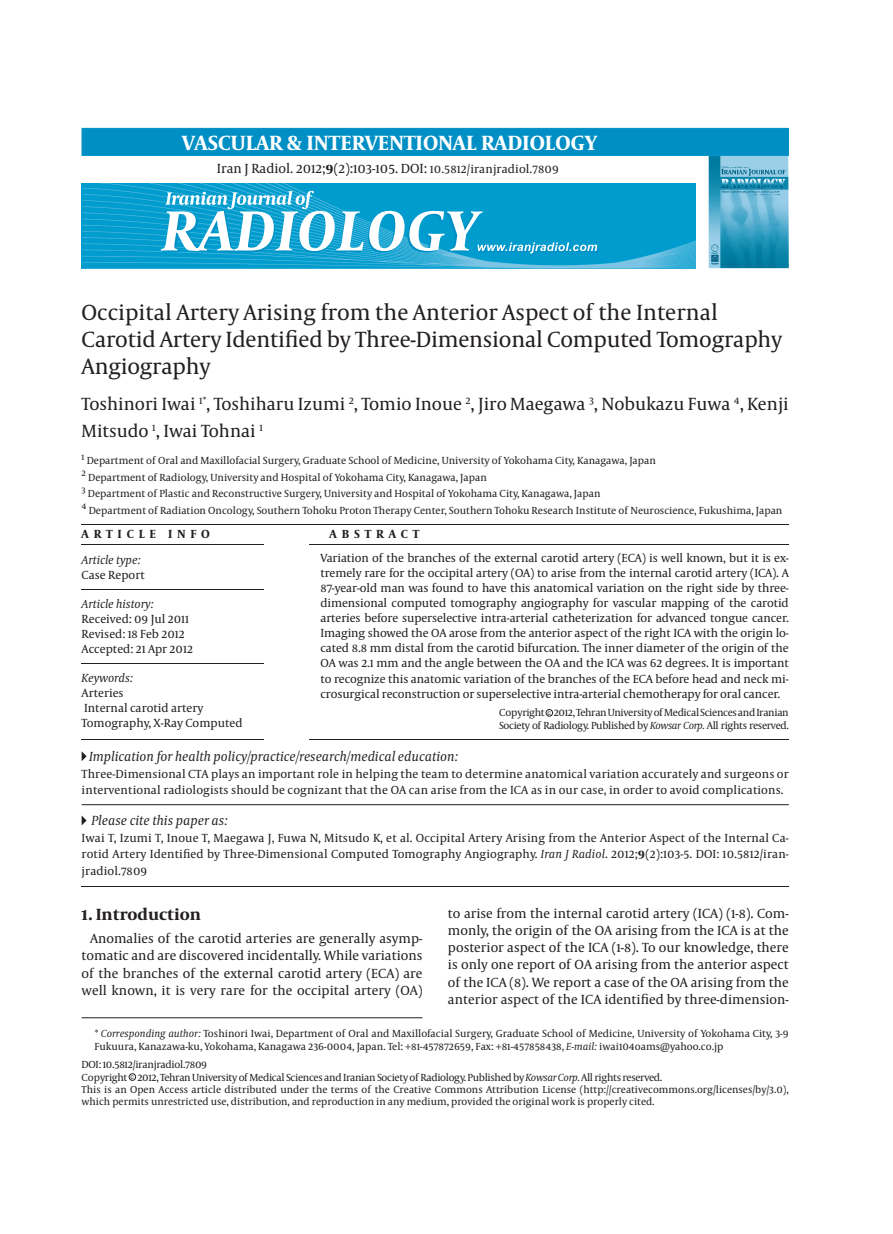
<style>
.page{position:relative;width:893px;height:1234px;background:#fff}
.page>*{position:absolute;margin:0;border:0;box-sizing:border-box;transform-origin:0 0}
.t1{font:22.5px/27px "Capitolium News";letter-spacing:-.01em;color:#231f20}
.t2{font:700 21px "Capitolium News";color:#fff}
.t3{font:18px/27px "Capitolium News";color:#231f20}
.t4{font:700 16.5px "Capitolium News";color:#231f20}
.t5{font:13.5px/17.2px "Capitolium News";color:#231f20;text-align:justify}
.t6{font:italic 13.5px "Capitolium News";color:#231f20}
.t7{font:12px/15px "Capitolium News";letter-spacing:.01em;color:#231f20}
.t8{font:italic 12px "Capitolium News";color:#231f20}
.t9{font:700 12px "Capitolium News";letter-spacing:.4em;color:#231f20}
.t10{font:10.5px/16.5px "Capitolium News";color:#231f20}
.t11{font:10.5px/12.6px "Capitolium News";letter-spacing:-.03em;color:#231f20}
.t12{font:10.35px/12.5px "Capitolium News";color:#231f20}
.s1{font-weight:700}
.s2{font-size:12px}
.s3{font-style:italic}
</style>
<div class="page">
<img style="left:709px;top:156px;width:80px;height:112px">
<div style="left:82px;top:128px;width:707px;height:28px;background:#008fc5;border:1px solid #008fc5"></div>
<img style="left:82px;top:183px;width:614px;height:86px">
<div style="left:129px;top:1073px;width:7px;height:7px;border:1px solid #231f20;border-radius:50%"></div>
<hr style="left:82px;top:1017px;width:340px;height:1px;background:#231f20">
<hr style="left:82px;top:524px;width:707px;height:1px;background:#231f20">
<hr style="left:82px;top:663px;width:182px;height:1px;background:#231f20">
<hr style="left:82px;top:589px;width:182px;height:1px;background:#231f20">
<hr style="left:82px;top:544px;width:182px;height:1px;background:#231f20">
<hr style="left:309px;top:544px;width:480px;height:1px;background:#231f20">
<hr style="left:82px;top:739px;width:182px;height:1px;background:#231f20">
<svg style="left:82px;top:751px;width:5px;height:10px"></svg>
<hr style="left:82px;top:804px;width:707px;height:1px;background:#231f20">
<hr style="left:309px;top:739px;width:480px;height:1px;background:#231f20">
<svg style="left:82px;top:816px;width:5px;height:9px"></svg>
<hr style="left:82px;top:885px;width:707px;height:1px;background:#231f20">
<div style="left:546px;top:709px;width:7px;height:7px;border:1px solid #231f20;border-radius:50%"></div>
<h2 class="t2" style="left:182px;top:131px;width:416px">VASCULAR &amp; INTERVENTIONAL RADIOLOGY</h2>
<p class="t5" style="left:217px;top:160px;width:343px">Iran J Radiol. 2012;<span class="s1">9</span>(2):103-105. DOI: <span class="s2">10.5812/iranjradiol.7809</span></p>
<h1 class="t1" style="left:82px;top:299px;width:702px">Occipital Artery Arising from the Anterior Aspect of the Internal<br>Carotid Artery Identified by Three-Dimensional Computed Tomography<br>Angiography</h1>
<h3 class="t3" style="left:82px;top:391px;width:709px">Toshinori Iwai <sup>1*</sup>, Toshiharu Izumi <sup>2</sup>, Tomio Inoue <sup>2</sup>, Jiro Maegawa <sup>3</sup>, Nobukazu Fuwa <sup>4</sup>, Kenji<br>Mitsudo <sup>1</sup>, Iwai Tohnai <sup>1</sup></h3>
<p class="t10" style="left:82px;top:452px;width:702px"><sup>1</sup> Department of Oral and Maxillofacial Surgery, Graduate School of Medicine, University of Yokohama City, Kanagawa, Japan<br><sup>2</sup> Department of Radiology, University and Hospital of Yokohama City, Kanagawa, Japan<br><sup>3</sup> Department of Plastic and Reconstructive Surgery, University and Hospital of Yokohama City, Kanagawa, Japan<br><sup>4</sup> Department of Radiation Oncology, Southern Tohoku Proton Therapy Center, Southern Tohoku Research Institute of Neuroscience, Fukushima, Japan</p>
<p class="t9" style="left:82px;top:527px;width:130px">ARTICLE INFO</p>
<p class="t8" style="left:82px;top:552px;width:61px">Article type:</p>
<p class="t7" style="left:82px;top:567px;width:65px">Case Report</p>
<p class="t8" style="left:82px;top:597px;width:74px">Article history:</p>
<p class="t7" style="left:82px;top:612px;width:113px">Received: 09 Jul 2011<br>Revised: 18 Feb 2012<br>Accepted: 21 Apr 2012</p>
<p class="t8" style="left:82px;top:671px;width:53px">Keywords:</p>
<p class="t7" style="left:82px;top:685px;width:162px">Arteries<br>Internal carotid artery<br>Tomography, X-Ray Computed</p>
<p class="t9" style="left:330px;top:527px;width:91px">ABSTRACT</p>
<p class="t7" style="left:320px;top:551px;width:470px;text-align:justify">Variation of the branches of the external carotid artery (ECA) is well known, but it is ex&shy;tremely rare for the occipital artery (OA) to arise from the internal carotid artery (ICA). A 87-year-old man was found to have this anatomical variation on the right side by three&shy;dimensional computed tomography angiography for vascular mapping of the carotid arteries before superselective intra-arterial catheterization for advanced tongue cancer.<br>Imaging showed the OA arose from the anterior aspect of the right ICA with the origin lo&shy;cated 8.8 mm distal from the carotid bifurcation. The inner diameter of the origin of the OA was 2.1 mm and the angle between the OA and the ICA was 62 degrees. It is important to recognize this anatomic variation of the branches of the ECA before head and neck mi&shy;crosurgical reconstruction or superselective intra-arterial chemotherapy for oral cancer.</p>
<p class="t11" style="left:499px;top:706px;width:291px">Copyright <sup>c</sup> 2012, Tehran University of Medical Sciences and Iranian<br>Society of Radiology. Published by <span class="s3">Kowsar Corp.</span> All rights reserved.</p>
<p class="t6" style="left:89px;top:749px;width:371px">Implication for health policy/practice/research/medical education:</p>
<p class="t7" style="left:82px;top:765px;width:709px;line-height:16.5px">Three-Dimensional CTA plays an important role in helping the team to determine anatomical variation accurately and surgeons or interventional radiologists should be cognizant that the OA can arise from the ICA as in our case, in order to avoid complications.</p>
<p class="t6" style="left:91px;top:813px;width:138px">Please cite this paper as:</p>
<p class="t7" style="left:82px;top:829px;width:709px;line-height:16.5px;text-align:justify">Iwai T, Izumi T, Inoue T, Maegawa J, Fuwa N, Mitsudo K, et al. Occipital Artery Arising from the Anterior Aspect of the Internal Ca&shy;rotid Artery Identified by Three-Dimensional Computed Tomography Angiography. <span class="s3">Iran J Radiol</span>. 2012;<span class="s1">9</span>(2):103-5. DOI: 10.5812/iran&shy;jradiol.7809</p>
<h3 class="t4" style="left:82px;top:904px;width:121px">1. Introduction</h3>
<p class="t5" style="left:82px;top:930px;width:342px;text-indent:9px">Anomalies of the carotid arteries are generally asymp&shy;tomatic and are discovered incidentally. While variations of the branches of the external carotid artery (ECA) are well known, it is very rare for the occipital artery (OA)</p>
<p class="t5" style="left:448px;top:904px;width:342px">to arise from the internal carotid artery (ICA) (1-8). Com&shy;monly, the origin of the OA arising from the ICA is at the posterior aspect of the ICA (1-8). To our knowledge, there is only one report of OA arising from the anterior aspect of the ICA (8). We report a case of the OA arising from the anterior aspect of the ICA identified by three-dimension-</p>
<p class="t10" style="left:94px;top:1026px;width:696px;line-height:13.5px">* <span class="s3">Corresponding author:</span> Toshinori Iwai, Department of Oral and Maxillofacial Surgery, Graduate School of Medicine, University of Yokohama City, 3-9<br>Fukuura, Kanazawa-ku, Yokohama, Kanagawa 236-0004, Japan. Tel: +81-457872659, Fax: +81-457858438, <span class="s3">E-mail:</span> iwai104oams@yahoo.co.jp</p>
<p class="t11" style="left:82px;top:1058px;width:582px">DOI: 10.5812/iranjradiol.7809<br>Copyright <sup>c</sup> 2012, Tehran University of Medical Sciences and Iranian Society of Radiology. Published by <span class="s3">Kowsar Corp.</span> All rights reserved.</p>
<p class="t12" style="left:82px;top:1083px;width:709px">This is an Open Access article distributed under the terms of the Creative Commons Attribution License (http://creativecommons.org/licenses/by/3.0), which permits unrestricted use, distribution, and reproduction in any medium, provided the original work is properly cited.</p>
</div>
